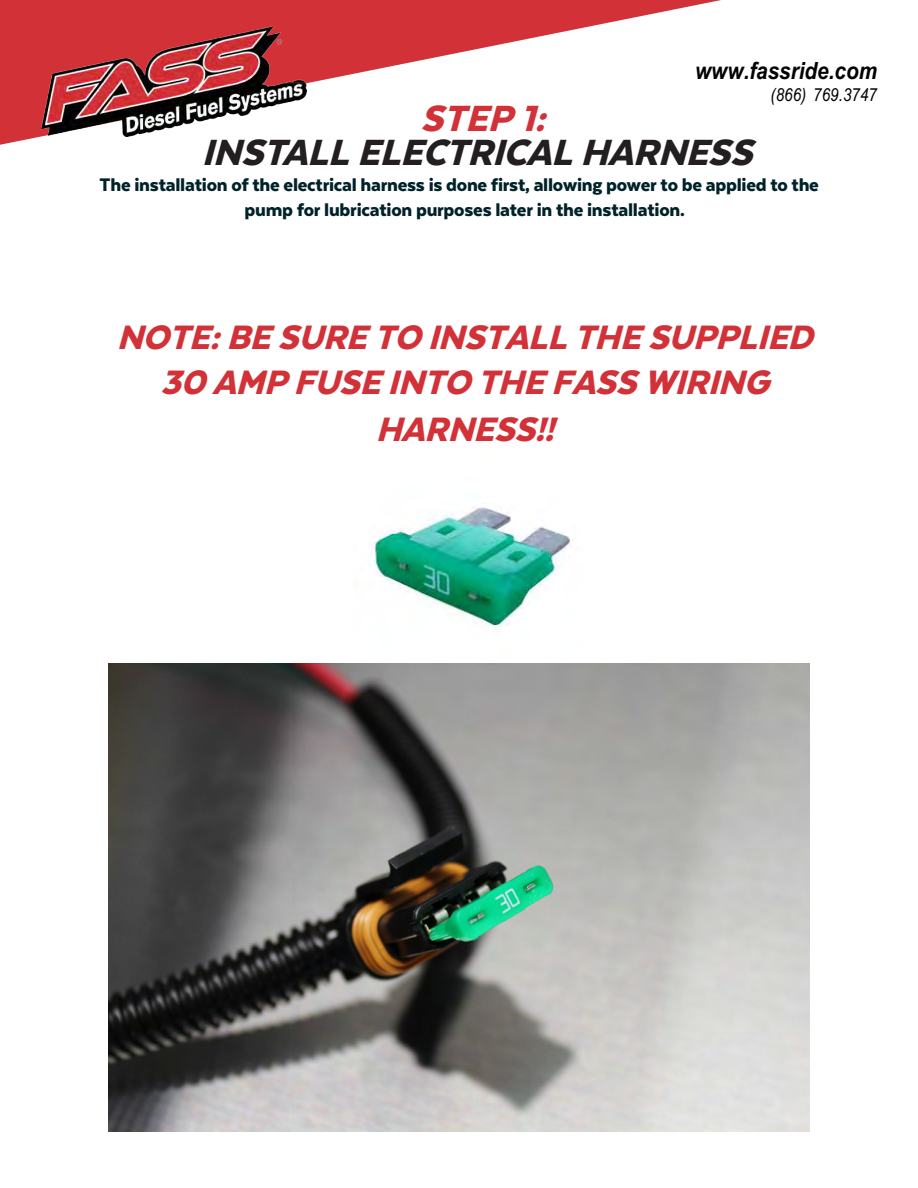
<style>
.page{position:relative;width:918px;height:1188px;background:#fff}
.page>*{position:absolute;margin:0;border:0;box-sizing:border-box;transform-origin:0 0}
.t1{font:italic 900 42px "Texta";color:#231f20}
.t2{font:italic 900 42px "Texta";color:#d23138}
.t3{font:italic 900 39px/45.6px "Texta";color:#d23138;text-align:center}
.t4{font:italic 700 23.7px "Arial";color:#020302;scale:.87 1}
.t5{font:900 21px/25.2px "Texta";letter-spacing:-.01em;color:#002229;text-align:center}
.t6{font:italic 18px "Arial";letter-spacing:.005em;color:#020302;scale:.84 1}
</style>
<div class="page">
<svg style="left:0;top:0;width:721px;height:145px"></svg>
<img style="left:42px;top:27px;width:264px;height:109px">
<img style="left:353px;top:507px;width:230px;height:157px">
<img style="left:109px;top:664px;width:701px;height:467px">
<p class="t4" style="left:695px;top:55px;width:211px">www.fassride.com</p>
<p class="t6" style="left:771px;top:83px;width:128px">(866) 769.3747</p>
<h1 class="t2" style="left:420px;top:97px;width:137px">STEP 1:</h1>
<h1 class="t1" style="left:202px;top:131px;width:563px">INSTALL ELECTRICAL HARNESS</h1>
<p class="t5" style="left:100px;top:172px;width:721px">The installation of the electrical harness is done first, allowing power to be applied to the pump for lubrication purposes later in the installation.</p>
<h2 class="t3" style="left:117px;top:314px;width:708px">NOTE:BE SURE TO INSTALLTHE SUPPLIED<br>30 AMP FUSE INTO THE FASS WIRING<br>HARNESS!!</h2>
</div>
